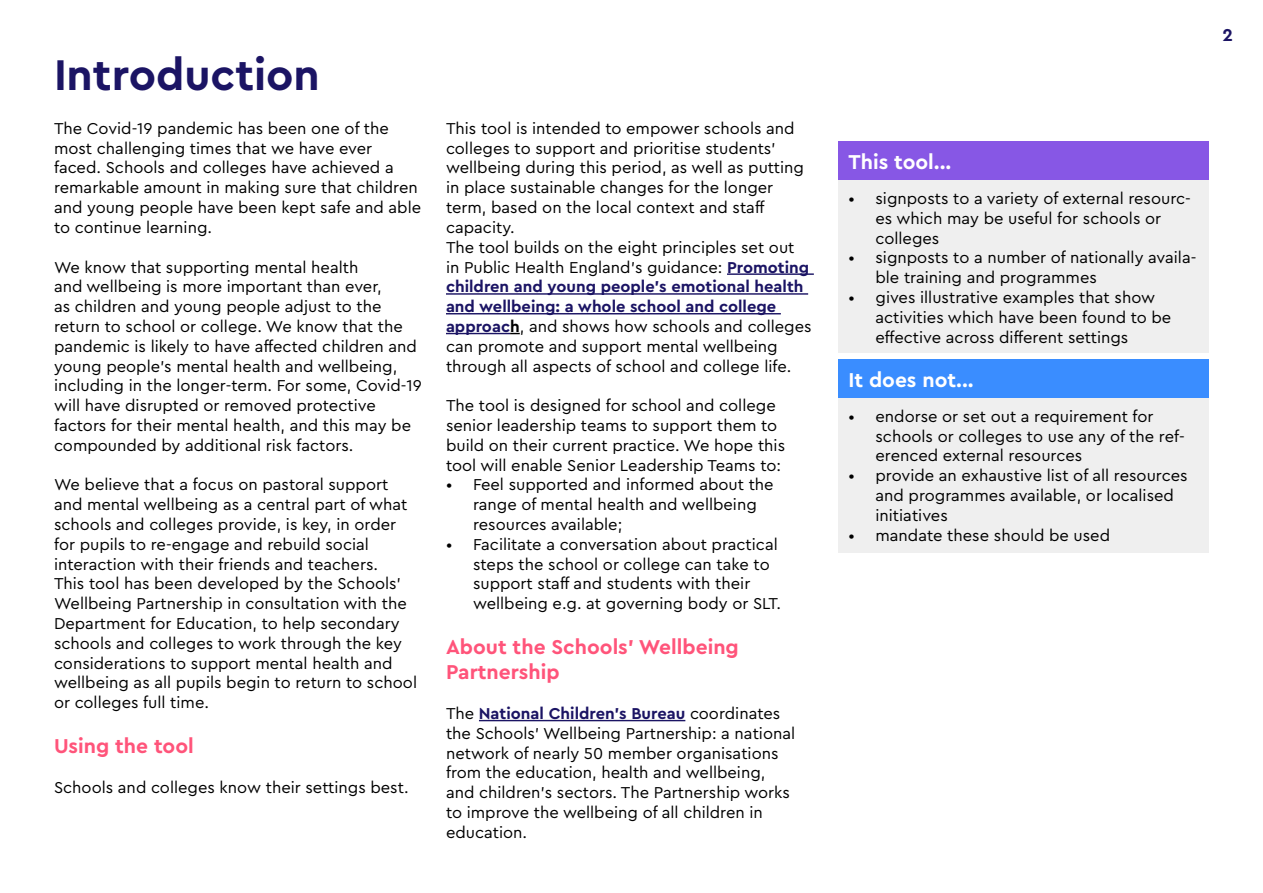
<style>
.page{position:relative;width:1263px;height:893px;background:#fff}
.page>*{position:absolute;margin:0;border:0;box-sizing:border-box;transform-origin:0 0}
.t1{font:700 45px "Cera Pro";color:#1b1464}
.t2{font:700 21px/25.2px "Cera Pro";color:#ff547a}
.t3{font:700 21px "Cera Pro";color:#fff}
.t4{font:700 18px "Cera Pro";color:#1b1464}
.t5{font:16.5px/19.8px "Cera Pro";color:#000}
.s1{font-weight:700;color:#1b1464}
.s2{font-weight:700}
</style>
<div class="page">
<hr style="left:727px;top:273px;width:87px;height:2px;background:#1b1464">
<hr style="left:446px;top:293px;width:362px;height:2px;background:#1b1464">
<hr style="left:446px;top:313px;width:335px;height:1px;background:#1b1464">
<hr style="left:446px;top:333px;width:64px;height:1px;background:#1b1464">
<hr style="left:479px;top:720px;width:206px;height:1px;background:#1b1464">
<div style="left:838px;top:141px;width:371px;height:39px;background:#8757e5"></div>
<div style="left:838px;top:180px;width:371px;height:173px;background:#efefef"></div>
<div style="left:838px;top:359px;width:371px;height:39px;background:#3a8dff"></div>
<div style="left:838px;top:398px;width:371px;height:155px;background:#efefef"></div>
<h1 class="t1" style="left:54px;top:45px;width:267px">Introduction</h1>
<p class="t5" style="left:54px;top:118px;width:369px">The Covid-19 pandemic has been one of the most challenging times that we have ever faced. Schools and colleges have achieved a remarkable amount in making sure that children and young people have been kept safe and able to continue learning.</p>
<p class="t5" style="left:54px;top:256px;width:369px">We know that supporting mental health<br>and wellbeing is more important than ever,<br>as children and young people adjust to the return to school or college. We know that the pandemic is likely to have affected children and young people’s mental health and wellbeing, including in the longer-term. For some, Covid-19 will have disrupted or removed protective factors for their mental health, and this may be compounded by additional risk factors.</p>
<p class="t5" style="left:54px;top:474px;width:365px">We believe that a focus on pastoral support and mental wellbeing as a central part of what schools and colleges provide, is key, in order for pupils to re-engage and rebuild social interaction with their friends and teachers.<br>This tool has been developed by the Schools’ Wellbeing Partnership in consultation with the Department for Education, to help secondary schools and colleges to work through the key considerations to support mental health and wellbeing as all pupils begin to return to school or colleges full time.</p>
<p class="t2" style="left:54px;top:733px;width:141px">Using the tool</p>
<p class="t5" style="left:54px;top:777px;width:356px">Schools and colleges know their settings best.</p>
<p class="t5" style="left:446px;top:118px;width:367px">This tool is intended to empower schools and colleges to support and prioritise students’ wellbeing during this period, as well as putting in place sustainable changes for the longer term, based on the local context and staff capacity.<br>The tool builds on the eight principles set out in Public Health England’s guidance: <span class="s1">Promoting children and young people’s emotional health and wellbeing: a whole school and college approac</span><span class="s2">h</span>, and shows how schools and colleges can promote and support mental wellbeing through all aspects of school and college life.</p>
<p class="t5" style="left:446px;top:395px;width:341px">The tool is designed for school and college senior leadership teams to support them to build on their current practice. We hope this tool will enable Senior Leadership Teams to:</p>
<p class="t5" style="left:473px;top:474px;width:302px;text-indent:-27px">• Feel supported and informed about the range of mental health and wellbeing resources available;</p>
<p class="t5" style="left:473px;top:534px;width:310px;text-indent:-27px">• Facilitate a conversation about practical steps the school or college can take to support staff and students with their wellbeing e.g. at governing body or SLT.</p>
<p class="t2" style="left:446px;top:634px;width:294px">About the Schools’ Wellbeing<br>Partnership</p>
<p class="t5" style="left:446px;top:703px;width:351px">The <span class="s1">National Children’s Bureau</span> coordinates the Schools’ Wellbeing Partnership: a national network of nearly 50 member organisations from the education, health and wellbeing, and children’s sectors. The Partnership works to improve the wellbeing of all children in education.</p>
<p class="t4" style="left:1222px;top:23px;width:12px">2</p>
<p class="t3" style="left:848px;top:148px;width:105px">This tool...</p>
<p class="t5" style="left:875px;top:188px;width:317px;text-indent:-27px">• signposts to a variety of external resourc&shy;es which may be useful for schools or colleges</p>
<p class="t5" style="left:875px;top:247px;width:322px;text-indent:-27px">• signposts to a number of nationally availa&shy;ble training and programmes</p>
<p class="t5" style="left:875px;top:287px;width:297px;text-indent:-27px">• gives illustrative examples that show activities which have been found to be effective across different settings</p>
<p class="t3" style="left:848px;top:366px;width:127px">It does not...</p>
<p class="t5" style="left:875px;top:406px;width:311px;text-indent:-27px">• endorse or set out a requirement for schools or colleges to use any of the ref&shy;erenced external resources</p>
<p class="t5" style="left:875px;top:465px;width:314px;text-indent:-27px">• provide an exhaustive list of all resources and programmes available, or localised initiatives</p>
<p class="t5" style="left:848px;top:524px;width:263px">• mandate these should be used</p>
</div>
